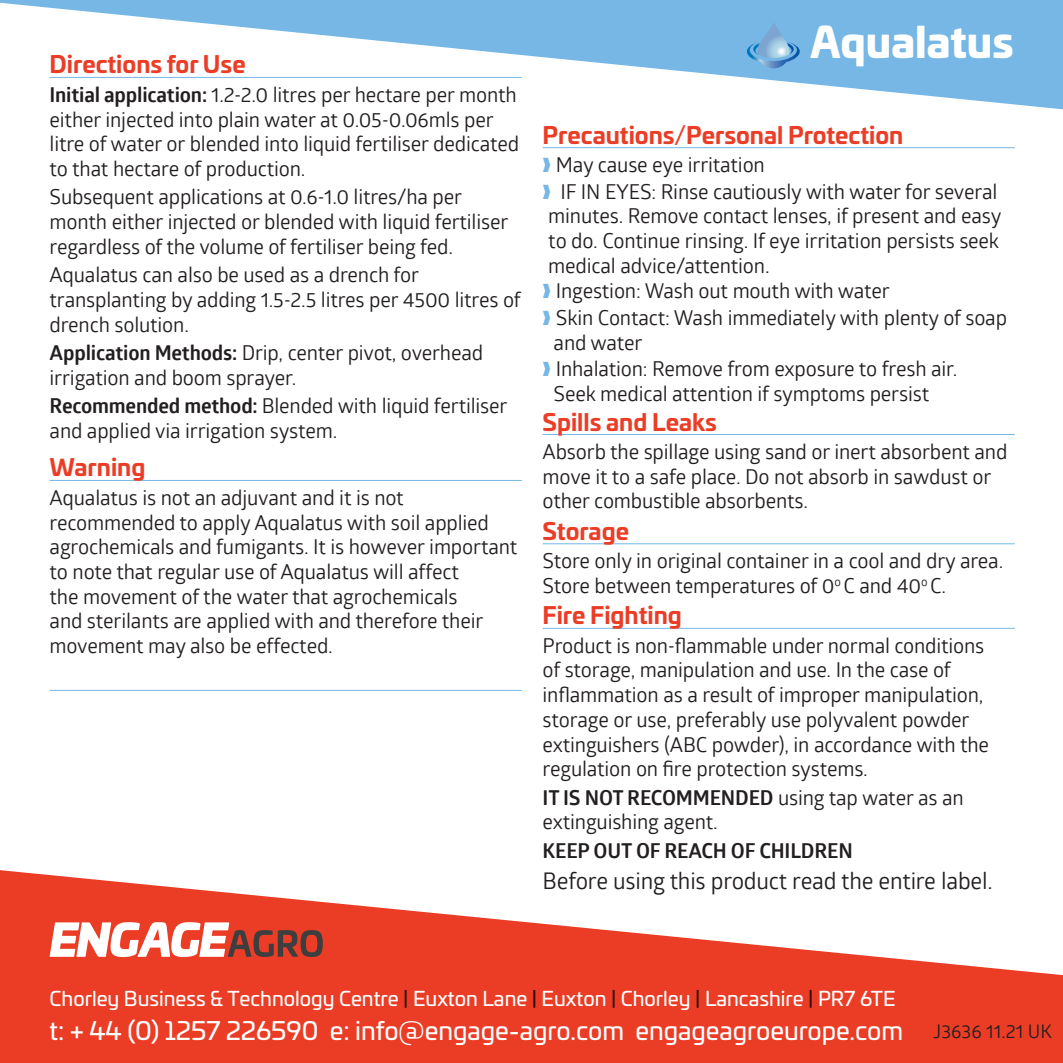
<style>
.page{position:relative;width:1063px;height:1063px;background:#fff}
.page>*{position:absolute;margin:0;border:0;box-sizing:border-box;transform-origin:0 0}
.t1{font:900 41.25px "Univia Pro";color:#fff}
.t2{font:39.75px "Simian Display Chimpanzee";color:#fff}
.t3{font:25px "Univia Pro";color:#fff}
.t4{font:700 23.25px "Univia Pro";color:#eb3d26}
.t5{font:23px "Glober";letter-spacing:-.01em;color:#231f20}
.t6{font:20.5px/24.8px "Glober";letter-spacing:-.01em;color:#231f20}
.t7{font:700 20.5px "Glober";letter-spacing:-.01em;color:#231f20}
.t8{font:20px "Univia Pro";color:#fff}
.t9{font:18.75px "Glober";color:#231f20}
.t10{font:14.5px "Montserrat";color:#fff}
.s1{font-weight:700}
.s2{font-family:"Montserrat";font-size:36.75px}
.s3{color:#76b7e5}
.s4{color:#2e0e0d}
</style>
<div class="page">
<svg style="left:0;top:870px;width:1063px;height:193px;fill:#eb3d26"></svg>
<svg style="left:50px;top:922px;width:273px;height:35px"></svg>
<svg style="left:0;top:0;width:1063px;height:109px;fill:#76b7e5"></svg>
<svg style="left:747px;top:22px;width:53px;height:46px;background:#76b0dc"></svg>
<hr style="left:50px;top:77px;width:472px;height:1px;background:#76b7e5">
<hr style="left:50px;top:480px;width:472px;height:1px;background:#76b7e5">
<hr style="left:50px;top:690px;width:472px;height:1px;background:#76b7e5">
<hr style="left:543px;top:147px;width:472px;height:1px;background:#76b7e5">
<hr style="left:543px;top:434px;width:472px;height:1px;background:#76b7e5">
<hr style="left:543px;top:543px;width:472px;height:1px;background:#76b7e5">
<hr style="left:543px;top:628px;width:472px;height:1px;background:#76b7e5">
<p class="t4" style="left:50px;top:46px;width:198px">Directions for Use</p>
<p class="t6" style="left:50px;top:81px;width:471px"><span class="s1">Initial application:</span> 1.2-2.0 litres per hectare per month either injected into plain water at 0.05-0.06mls per litre of water or blended into liquid fertiliser dedicated to that hectare of production.</p>
<p class="t6" style="left:50px;top:184px;width:460px">Subsequent applications at 0.6-1.0 litres/ha per month either injected or blended with liquid fertiliser regardless of the volume of fertiliser being fed.</p>
<p class="t6" style="left:50px;top:262px;width:473px">Aqualatus can also be used as a drench for transplanting by adding 1.5-2.5 litres per 4500 litres of drench solution.</p>
<p class="t6" style="left:50px;top:339px;width:435px"><span class="s1">Application Methods:</span> Drip, center pivot, overhead irrigation and boom sprayer.</p>
<p class="t6" style="left:50px;top:392px;width:459px"><span class="s1">Recommended method:</span> Blended with liquid fertiliser and applied via irrigation system.</p>
<p class="t4" style="left:50px;top:449px;width:97px">Warning</p>
<p class="t6" style="left:50px;top:484px;width:469px">Aqualatus is not an adjuvant and it is not recommended to apply Aqualatus with soil applied agrochemicals and fumigants. It is however important to note that regular use of Aqualatus will affect<br>the movement of the water that agrochemicals<br>and sterilants are applied with and therefore their movement may also be effected.</p>
<h2 class="t2" style="left:830px;top:14px;width:199px">Fortify <span class="s2">XD</span></h2>
<p class="t10" style="left:954px;top:20px;width:16px">™</p>
<h1 class="t1" style="left:811px;top:8px;width:205px">Aqualatus</h1>
<p class="t4" style="left:543px;top:116px;width:362px">Precautions/Personal Protection</p>
<p class="t6" style="left:543px;top:152px;width:224px"><span class="s3">❱</span> May cause eye irritation</p>
<p class="t6" style="left:543px;top:178px;width:456px"><span class="s3">❱</span> IF IN EYES: Rinse cautiously with water for several</p>
<p class="t6" style="left:548px;top:203px;width:455px">minutes. Remove contact lenses, if present and easy</p>
<p class="t6" style="left:548px;top:228px;width:452px">to do. Continue rinsing. If eye irritation persists seek</p>
<p class="t6" style="left:548px;top:252px;width:223px">medical advice/attention.</p>
<p class="t6" style="left:543px;top:278px;width:349px"><span class="s3">❱</span> Ingestion: Wash out mouth with water</p>
<p class="t6" style="left:543px;top:304px;width:466px"><span class="s3">❱</span> Skin Contact: Wash immediately with plenty of soap</p>
<p class="t6" style="left:554px;top:329px;width:91px">and water</p>
<p class="t6" style="left:543px;top:356px;width:416px"><span class="s3">❱</span> Inhalation: Remove from exposure to fresh air.</p>
<p class="t6" style="left:554px;top:380px;width:377px">Seek medical attention if symptoms persist</p>
<p class="t4" style="left:543px;top:403px;width:176px">Spills and Leaks</p>
<p class="t6" style="left:543px;top:438px;width:466px">Absorb the spillage using sand or inert absorbent and move it to a safe place. Do not absorb in sawdust or other combustible absorbents.</p>
<p class="t4" style="left:543px;top:512px;width:88px">Storage</p>
<p class="t6" style="left:543px;top:548px;width:462px">Store only in original container in a cool and dry area.<br>Store between temperatures of 0<sup>o</sup> C and 40<sup>o</sup> C.</p>
<p class="t4" style="left:543px;top:597px;width:141px">Fire Fighting</p>
<p class="t6" style="left:543px;top:632px;width:448px">Product is non-flammable under normal conditions of storage, manipulation and use. In the case of inflammation as a result of improper manipulation, storage or use, preferably use polyvalent powder extinguishers (ABC powder), in accordance with the regulation on fi re protection systems.</p>
<p class="t6" style="left:543px;top:784px;width:423px"><span class="s1">IT IS NOT RECOMMENDED</span> using tap water as an extinguishing agent.</p>
<p class="t7" style="left:543px;top:836px;width:312px">KEEP OUT OF REACH OF CHILDREN</p>
<p class="t5" style="left:543px;top:865px;width:451px">Before using this product read the entire label.</p>
<p class="t8" style="left:50px;top:983px;width:848px">Chorley Business &amp; Technology Centre <span class="s4">|</span> Euxton Lane <span class="s4">|</span> Euxton <span class="s4">|</span> Chorley <span class="s4">|</span> Lancashire <span class="s4">|</span> PR7 6TE</p>
<p class="t3" style="left:50px;top:1012px;width:855px">t: + 44 (0) 1257 226590 e: info@engage-agro.com engageagroeurope.com</p>
<p class="t9" style="left:933px;top:1018px;width:120px">J3636 11.21 UK</p>
</div>
